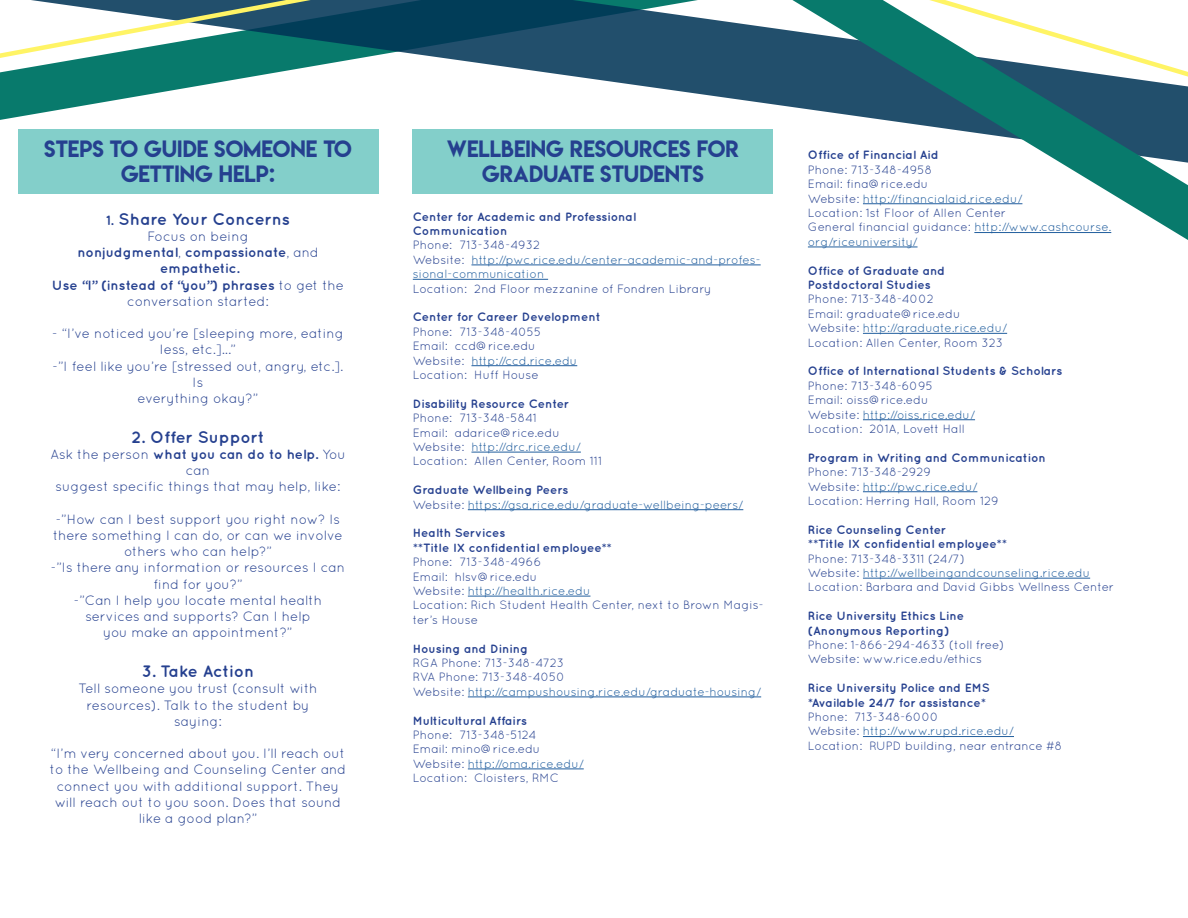
<style>
.page{position:relative;width:1188px;height:918px;background:#fff}
.page>*{position:absolute;margin:0;border:0;box-sizing:border-box;transform-origin:0 0}
.t1{font:21px/25.2px "Lemon Milk";color:#25408f;text-align:center}
.t2{font:700 16.5px "Quicksand";color:#25408f}
.t3{font:13.5px/16.2px "Quicksand";color:#25408f;text-align:center}
.t4{font:700 13.5px/16.2px "Quicksand";color:#25408f;text-align:center}
.t5{font:12px/14.4px "Quicksand";color:#25408f}
.t6{font:700 12px/14.4px "Quicksand";color:#25408f}
.t7{font:12px/14.4px "Quicksand";color:#215e9e}
.s1{font-size:13.5px}
.s2{font-weight:400}
.s3{font-weight:700}
.s4{color:#25408f}
.s5{color:#215e9e}
.s6{font-weight:700;color:#25408f}
</style>
<div class="page">
<svg style="left:412px;top:174px;width:361px;height:596px"></svg>
<svg style="left:0;top:79px;width:792px;height:95px"></svg>
<svg style="left:792px;top:79px;width:396px;height:161px"></svg>
<svg style="left:0;top:0;width:859px;height:79px"></svg>
<svg style="left:859px;top:0;width:329px;height:107px"></svg>
<div style="left:18px;top:129px;width:360px;height:64px;background:#83cfca"></div>
<div style="left:413px;top:129px;width:360px;height:64px;background:#83cfca"></div>
<hr style="left:471px;top:265px;width:290px;height:1px;background:#215e9e">
<hr style="left:413px;top:279px;width:135px;height:1px;background:#215e9e">
<hr style="left:471px;top:365px;width:106px;height:1px;background:#215e9e">
<hr style="left:471px;top:452px;width:110px;height:1px;background:#215e9e">
<hr style="left:468px;top:509px;width:275px;height:1px;background:#215e9e">
<hr style="left:468px;top:596px;width:122px;height:1px;background:#215e9e">
<hr style="left:468px;top:697px;width:293px;height:1px;background:#215e9e">
<hr style="left:468px;top:769px;width:116px;height:1px;background:#215e9e">
<hr style="left:863px;top:203px;width:159px;height:1px;background:#215e9e">
<hr style="left:974px;top:232px;width:137px;height:1px;background:#215e9e">
<hr style="left:808px;top:247px;width:110px;height:1px;background:#215e9e">
<hr style="left:863px;top:333px;width:144px;height:1px;background:#215e9e">
<hr style="left:863px;top:419px;width:112px;height:1px;background:#215e9e">
<hr style="left:863px;top:491px;width:114px;height:1px;background:#215e9e">
<hr style="left:863px;top:578px;width:227px;height:1px;background:#215e9e">
<hr style="left:863px;top:736px;width:151px;height:1px;background:#215e9e">
<h1 class="t1" style="left:44px;top:136px;width:309px">STEPS TO GUIDE SOMEONE TO<br>GETTING HELP:</h1>
<h2 class="t2" style="left:106px;top:209px;width:185px"><span class="s1">1.</span> Share Your Concerns</h2>
<p class="t4" style="left:52px;top:228px;width:294px"><span class="s2">Focus on being<br></span>nonjudgmental<span class="s2">,</span> compassionate<span class="s2">, and </span>empathetic.<br>Use “I” (instead of “you”) phrases <span class="s2">to get the conversation started:</span></p>
<p class="t3" style="left:52px;top:325px;width:293px">- “I’ve noticed you’re [sleeping more, eating less, etc.]...”<br>-”I feel like you’re [stressed out, angry, etc.].<br>Is<br>everything okay?”</p>
<h2 class="t2" style="left:132px;top:427px;width:134px">2. Offer Support</h2>
<p class="t3" style="left:50px;top:446px;width:297px">Ask the person <span class="s3">what you can do to help.</span> You can<br>suggest specific things that may help, like:</p>
<p class="t3" style="left:51px;top:511px;width:296px">-”How can I best support you right now? Is there something I can do, or can we involve others who can help?”<br>-”Is there any information or resources I can find for you?”<br>-”Can I help you locate mental health services and supports? Can I help<br>you make an appointment?”</p>
<h2 class="t2" style="left:142px;top:661px;width:114px">3. Take Action</h2>
<p class="t3" style="left:79px;top:680px;width:240px">Tell someone you trust (consult with resources). Talk to the student by saying:</p>
<p class="t3" style="left:50px;top:745px;width:298px">“I’m very concerned about you. I’ll reach out to the Wellbeing and Counseling Center and connect you with additional support. They will reach out to you soon. Does that sound like a good plan?”</p>
<h1 class="t1" style="left:447px;top:136px;width:294px">WELLBEING RESOURCES FOR<br>GRADUATE STUDENTS</h1>
<p class="t6" style="left:413px;top:209px;width:225px">Center for Academic and Professional<br>Communication</p>
<p class="t7" style="left:413px;top:238px;width:349px"><span class="s4">Phone: 713-348-4932<br>Website:</span> http://pwc.rice.edu/center-academic-and-profes&shy;sional-communication</p>
<p class="t5" style="left:413px;top:281px;width:300px">Location: 2nd Floor mezzanine of Fondren Library</p>
<p class="t6" style="left:413px;top:310px;width:189px">Center for Career Development</p>
<p class="t5" style="left:413px;top:324px;width:166px">Phone: 713-348-4055<br>Email: ccd@rice.edu<br>Website: <span class="s5">http://ccd.rice.edu<br></span>Location: Huff House</p>
<p class="t6" style="left:413px;top:396px;width:158px">Disability Resource Center</p>
<p class="t5" style="left:413px;top:411px;width:191px">Phone: 713-348-5841<br>Email: adarice@rice.edu<br>Website: <span class="s5">http://drc.rice.edu/<br></span>Location: Allen Center, Room 111</p>
<p class="t7" style="left:413px;top:483px;width:332px"><span class="s6">Graduate Wellbeing Peers<br></span><span class="s4">Website:</span> https://gsa.rice.edu/graduate-wellbeing-peers/</p>
<p class="t6" style="left:413px;top:526px;width:200px">Health Services<br>**Title IX confidential employee**</p>
<p class="t5" style="left:413px;top:555px;width:352px">Phone: 713-348-4966<br>Email: hlsv@rice.edu<br>Website: <span class="s5">http://health.rice.edu<br></span>Location: Rich Student Health Center, next to Brown Magis&shy;ter’s House</p>
<p class="t6" style="left:413px;top:641px;width:117px">Housing and Dining</p>
<p class="t5" style="left:413px;top:655px;width:350px">RGA Phone: 713-348-4723<br>RVA Phone: 713-348-4050<br>Website: <span class="s5">http://campushousing.rice.edu/graduate-housing/</span></p>
<p class="t6" style="left:413px;top:713px;width:116px">Multicultural Affairs</p>
<p class="t5" style="left:413px;top:727px;width:172px">Phone: 713-348-5124<br>Email: mino@rice.edu<br>Website: <span class="s5">http://oma.rice.edu/<br></span>Location: Cloisters, RMC</p>
<p class="t6" style="left:808px;top:148px;width:132px">Office of Financial Aid</p>
<p class="t5" style="left:808px;top:162px;width:305px">Phone: 713-348-4958<br>Email: fina@rice.edu<br>Website: <span class="s5">http://financialaid.rice.edu/<br></span>Location: 1st Floor of Allen Center<br>General financial guidance: <span class="s5">http://www.cashcourse. org/riceuniversity/</span></p>
<p class="t6" style="left:808px;top:263px;width:139px">Office of Graduate and<br>Postdoctoral Studies</p>
<p class="t5" style="left:808px;top:292px;width:201px">Phone: 713-348-4002<br>Email: graduate@rice.edu<br>Website: <span class="s5">http://graduate.rice.edu/<br></span>Location: Allen Center, Room 323</p>
<p class="t6" style="left:808px;top:364px;width:256px">Office of International Students &amp; Scholars</p>
<p class="t5" style="left:808px;top:378px;width:169px">Phone: 713-348-6095<br>Email: oiss@rice.edu<br>Website: <span class="s5">http://oiss.rice.edu/<br></span>Location: 201A, Lovett Hall</p>
<p class="t6" style="left:808px;top:450px;width:240px">Program in Writing and Communication</p>
<p class="t5" style="left:808px;top:465px;width:192px">Phone: 713-348-2929<br>Website: <span class="s5">http://pwc.rice.edu/<br></span>Location: Herring Hall, Room 129</p>
<p class="t6" style="left:808px;top:522px;width:200px">Rice Counseling Center<br>**Title IX confidential employee**</p>
<p class="t5" style="left:808px;top:551px;width:308px">Phone: 713-348-3311 (24/7)<br>Website: <span class="s5">http://wellbeingandcounseling.rice.edu<br></span>Location: Barbara and David Gibbs Wellness Center</p>
<p class="t6" style="left:808px;top:608px;width:158px">Rice University Ethics Line (Anonymous Reporting)</p>
<p class="t5" style="left:808px;top:637px;width:198px">Phone: 1-866-294-4633 (toll free)<br>Website: www.rice.edu/ethics</p>
<p class="t6" style="left:808px;top:680px;width:184px">Rice University Police and EMS *Available 24/7 for assistance*</p>
<p class="t5" style="left:808px;top:709px;width:256px">Phone: 713-348-6000<br>Website: <span class="s5">http://www.rupd.rice.edu/<br></span>Location: RUPD building, near entrance #8</p>
</div>
